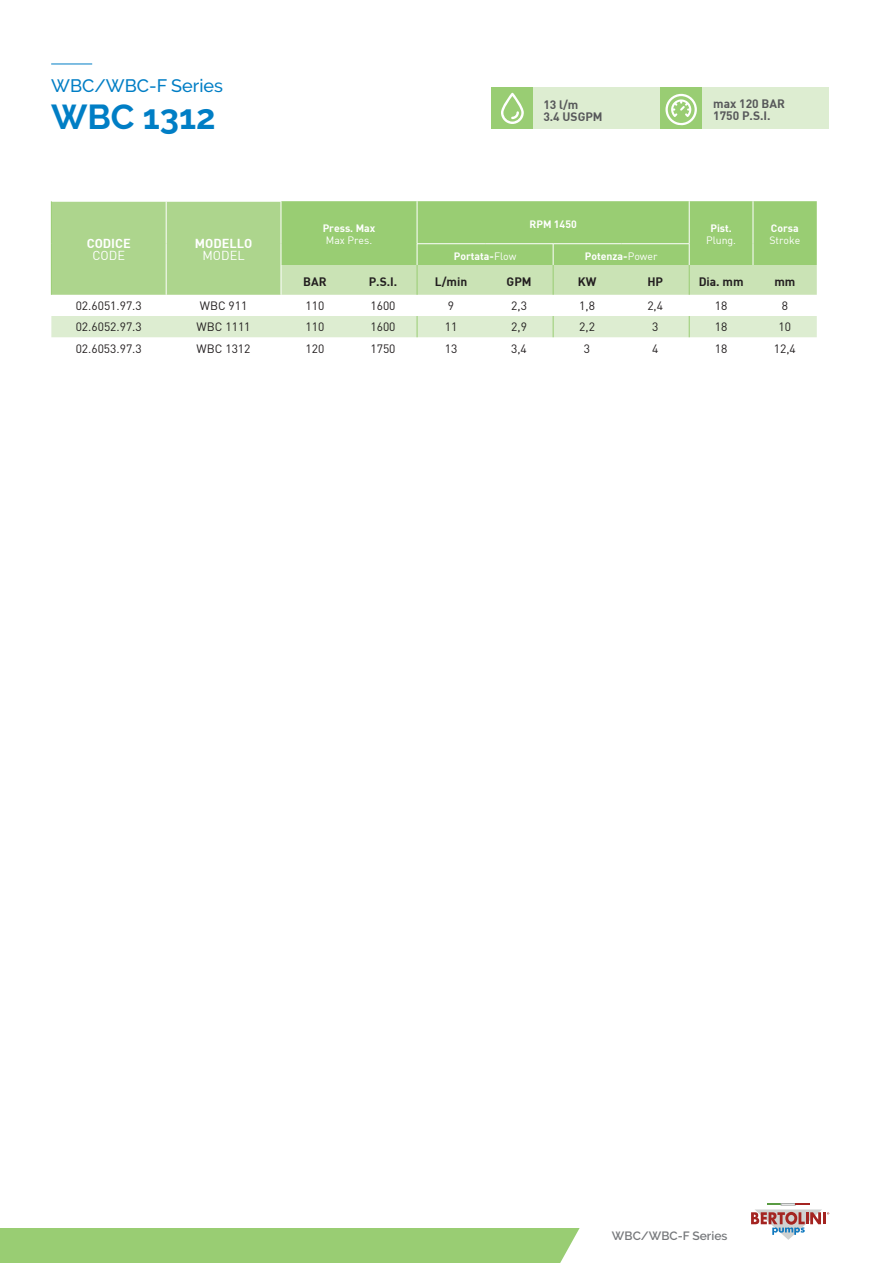
<style>
.page{position:relative;width:893px;height:1263px;background:#fff}
.page>*{position:absolute;margin:0;border:0;box-sizing:border-box;transform-origin:0 0}
.t1{font:700 34.5px "Raleway";color:#007ec5}
.t2{font:500 18px "Raleway";color:#007ec5}
.t3{font:12.75px "DIN Bold";color:#fff}
.t4{font:12.75px "DIN";color:#fff}
.t5{font:12px "DIN Pro";color:#231f20}
.t6{font:12px/12px "DIN Bold";color:#57585a}
.t7{font:12px "DIN Bold";color:#231f20}
.t8{font:600 12px "Raleway";color:#76787b}
.t9{font:10.5px "DIN Bold";color:#fff}
.t10{font:10.5px "DIN";color:#fff}
.s1{font-family:"DIN"}
</style>
<div class="page">
<div style="left:0;top:1228px;width:893px;height:35px;background:#99cd73"></div>
<hr style="left:51px;top:64px;width:41px;height:1px;background:#007ec5">
<div style="left:533px;top:88px;width:128px;height:41px;background:#ddedd1"></div>
<div style="left:492px;top:88px;width:41px;height:41px;background:#99cd73"></div>
<div style="left:701px;top:88px;width:128px;height:41px;background:#ddedd1"></div>
<svg style="left:501px;top:93px;width:23px;height:31px"></svg>
<div style="left:661px;top:88px;width:41px;height:41px;background:#99cd73"></div>
<svg style="left:665px;top:94px;width:32px;height:32px"></svg>
<svg style="left:560px;top:1203px;width:333px;height:60px"></svg>
<svg style="left:51px;top:201px;width:766px;height:94px;background:#abd48b"></svg>
<hr style="left:51px;top:265px;width:1px;height:30px;background:#99cd73">
<hr style="left:417px;top:265px;width:1px;height:30px;background:#99cd73">
<hr style="left:553px;top:265px;width:1px;height:30px;background:#99cd73">
<hr style="left:689px;top:265px;width:1px;height:30px;background:#99cd73">
<div style="left:51px;top:316px;width:766px;height:21px;background:#ddedd1"></div>
<h2 class="t2" style="left:51px;top:75px;width:173px">WBC/WBC-F Series</h2>
<p class="t6" style="left:543px;top:98px;width:61px">13 l/m<br>3.4 USGPM</p>
<h1 class="t1" style="left:51px;top:97px;width:166px">WBC 1312</h1>
<p class="t6" style="left:713px;top:98px;width:73px">max 120 BAR<br>1750 P.S.I.</p>
<p class="t3" style="left:87px;top:235px;width:46px">CODICE</p>
<p class="t4" style="left:92px;top:248px;width:34px">CODE</p>
<p class="t3" style="left:195px;top:235px;width:59px">MODELLO</p>
<p class="t4" style="left:202px;top:248px;width:44px">MODEL</p>
<p class="t9" style="left:323px;top:222px;width:54px">Press. Max</p>
<p class="t10" style="left:326px;top:234px;width:48px">Max Pres.</p>
<p class="t9" style="left:529px;top:217px;width:49px">RPM 1450</p>
<p class="t9" style="left:454px;top:249px;width:64px">Portata-<span class="s1">Flow</span></p>
<p class="t9" style="left:585px;top:249px;width:74px">Potenza-<span class="s1">Power</span></p>
<p class="t9" style="left:710px;top:222px;width:23px">Pist.</p>
<p class="t10" style="left:706px;top:234px;width:32px">Plung.</p>
<p class="t9" style="left:771px;top:222px;width:29px">Corsa</p>
<p class="t10" style="left:769px;top:234px;width:32px">Stroke</p>
<p class="t7" style="left:303px;top:274px;width:25px">BAR</p>
<p class="t7" style="left:369px;top:274px;width:30px">P.S.I.</p>
<p class="t7" style="left:435px;top:274px;width:34px">L/min</p>
<p class="t7" style="left:507px;top:274px;width:27px">GPM</p>
<p class="t7" style="left:578px;top:274px;width:20px">KW</p>
<p class="t7" style="left:647px;top:274px;width:17px">HP</p>
<p class="t7" style="left:699px;top:274px;width:46px">Dia. mm</p>
<p class="t7" style="left:774px;top:274px;width:23px">mm</p>
<p class="t5" style="left:76px;top:296px;width:68px">02.6051.97.3</p>
<p class="t5" style="left:200px;top:296px;width:49px">WBC 911</p>
<p class="t5" style="left:306px;top:296px;width:20px">110</p>
<p class="t5" style="left:370px;top:296px;width:27px">1600</p>
<p class="t5" style="left:448px;top:296px;width:8px">9</p>
<p class="t5" style="left:511px;top:296px;width:17px">2,3</p>
<p class="t5" style="left:579px;top:296px;width:17px">1,8</p>
<p class="t5" style="left:647px;top:296px;width:17px">2,4</p>
<p class="t5" style="left:715px;top:296px;width:14px">18</p>
<p class="t5" style="left:782px;top:296px;width:8px">8</p>
<p class="t5" style="left:76px;top:318px;width:68px">02.6052.97.3</p>
<p class="t5" style="left:197px;top:318px;width:55px">WBC 1111</p>
<p class="t5" style="left:306px;top:318px;width:20px">110</p>
<p class="t5" style="left:370px;top:318px;width:27px">1600</p>
<p class="t5" style="left:445px;top:318px;width:14px">11</p>
<p class="t5" style="left:511px;top:318px;width:17px">2,9</p>
<p class="t5" style="left:579px;top:318px;width:17px">2,2</p>
<p class="t5" style="left:652px;top:318px;width:8px">3</p>
<p class="t5" style="left:715px;top:318px;width:14px">18</p>
<p class="t5" style="left:779px;top:318px;width:14px">10</p>
<p class="t5" style="left:76px;top:339px;width:68px">02.6053.97.3</p>
<p class="t5" style="left:197px;top:339px;width:55px">WBC 1312</p>
<p class="t5" style="left:306px;top:339px;width:20px">120</p>
<p class="t5" style="left:370px;top:339px;width:27px">1750</p>
<p class="t5" style="left:445px;top:339px;width:14px">13</p>
<p class="t5" style="left:511px;top:339px;width:17px">3,4</p>
<p class="t5" style="left:584px;top:339px;width:8px">3</p>
<p class="t5" style="left:652px;top:339px;width:8px">4</p>
<p class="t5" style="left:715px;top:339px;width:14px">18</p>
<p class="t5" style="left:774px;top:339px;width:23px">12,4</p>
<p class="t8" style="left:612px;top:1228px;width:117px">WBC/WBC-F Series</p>
</div>
